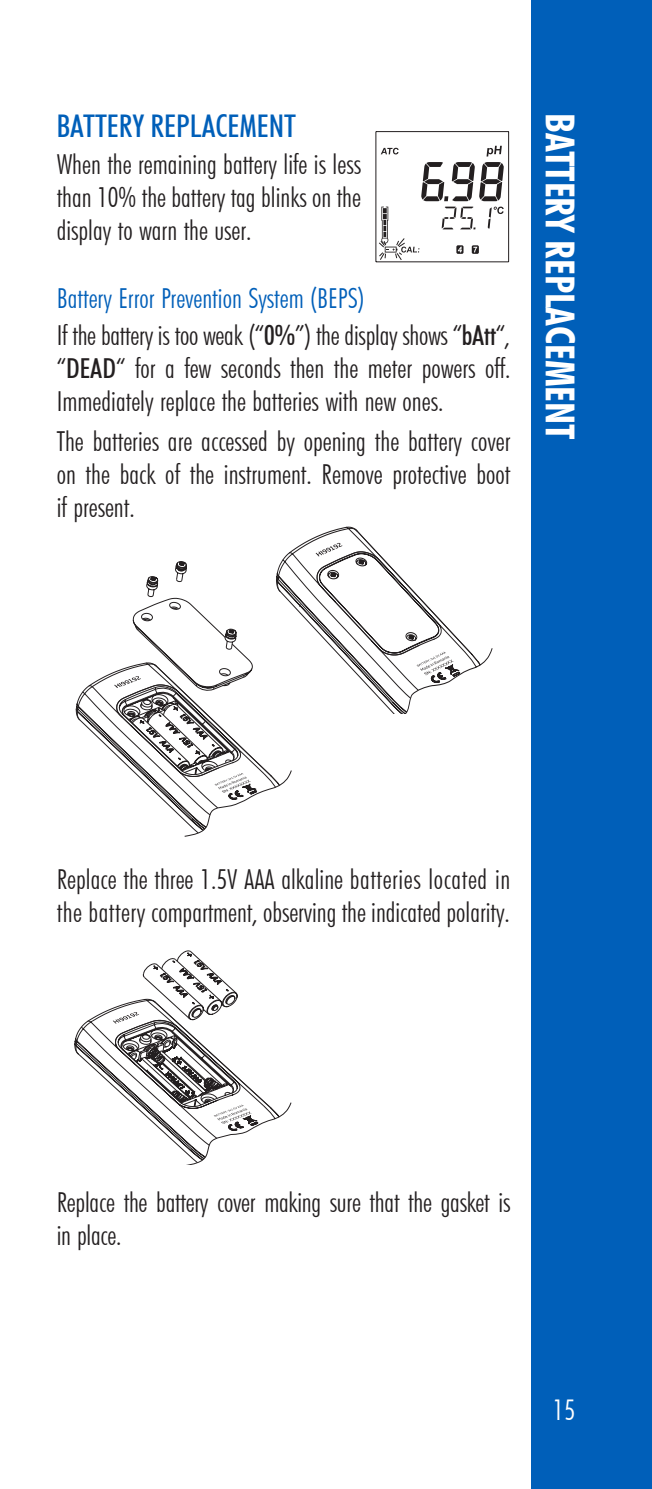
<style>
.page{position:relative;width:652px;height:1489px;background:#fff}
.page>*{position:absolute;margin:0;border:0;box-sizing:border-box;transform-origin:0 0}
.t1{font:700 condensed 40px "Futura BT";color:#fff}
.t2{font:500 condensed 31.25px "Futura BT";color:#005fb9}
.t3{font:300 condensed 28.5px "Futura BT";color:#fff}
.t4{font:300 condensed 27.5px/33px "Futura BT";color:#231f20}
.s1{color:#005fb9}
.s2{font-weight:500}
</style>
<div class="page">
<div style="left:531px;top:0;width:121px;height:1488px;background:#005fb9"></div>
<svg style="left:280px;top:526px;width:201px;height:187px"></svg>
<svg style="left:76px;top:606px;width:216px;height:230px"></svg>
<svg style="left:114px;top:561px;width:144px;height:238px"></svg>
<svg style="left:74px;top:950px;width:197px;height:210px"></svg>
<hr style="left:375px;top:132px;width:1px;height:130px;background:#231f20">
<hr style="left:376px;top:131px;width:133px;height:1px;background:#231f20">
<hr style="left:508px;top:132px;width:1px;height:130px;background:#231f20">
<hr style="left:376px;top:261px;width:133px;height:1px;background:#231f20">
<svg style="left:421px;top:162px;width:83px;height:39px"></svg>
<svg style="left:442px;top:207px;width:34px;height:22px"></svg>
<svg style="left:488px;top:207px;width:16px;height:22px"></svg>
<svg style="left:487px;top:146px;width:15px;height:10px"></svg>
<svg style="left:381px;top:148px;width:18px;height:6px"></svg>
<svg style="left:456px;top:245px;width:7px;height:9px"></svg>
<svg style="left:458px;top:247px;width:4px;height:5px"></svg>
<svg style="left:472px;top:245px;width:7px;height:9px"></svg>
<svg style="left:473px;top:247px;width:4px;height:5px"></svg>
<svg style="left:379px;top:207px;width:40px;height:53px"></svg>
<p class="t2" style="left:57px;top:107px;width:241px">BATTERY REPLACEMENT</p>
<p class="t4" style="left:57px;top:147px;width:306px;text-align:justify">When the remaining battery life is less than 10% the battery tag blinks on the display to warn the user.</p>
<p class="t4" style="left:57px;top:280px;width:455px;line-height:36.5px"><span class="s1">Battery Error Prevention System (BEPS)<br></span>If the battery is too weak (“<span class="s2">0%</span>”) the display shows “<span class="s2">bAtt</span>“,</p>
<p class="t4" style="left:57px;top:351px;width:455px">“<span class="s2">DEAD</span>“ for a few seconds then the meter powers off.<br>Immediately replace the batteries with new ones.</p>
<p class="t4" style="left:57px;top:424px;width:455px;text-align:justify">The batteries are accessed by opening the battery cover on the back of the instrument. Remove protective boot if present.</p>
<h1 class="t1" style="left:584px;top:113px;width:328px;rotate:90deg">BATTERY REPLACEMENT</h1>
<p class="t4" style="left:57px;top:862px;width:455px">Replace the three 1.5V AAA alkaline batteries located in the battery compartment, observing the indicated polarity.</p>
<p class="t4" style="left:57px;top:1185px;width:455px">Replace the battery cover making sure that the gasket is in place.</p>
<p class="t3" style="left:553px;top:1392px;width:24px">15</p>
</div>
